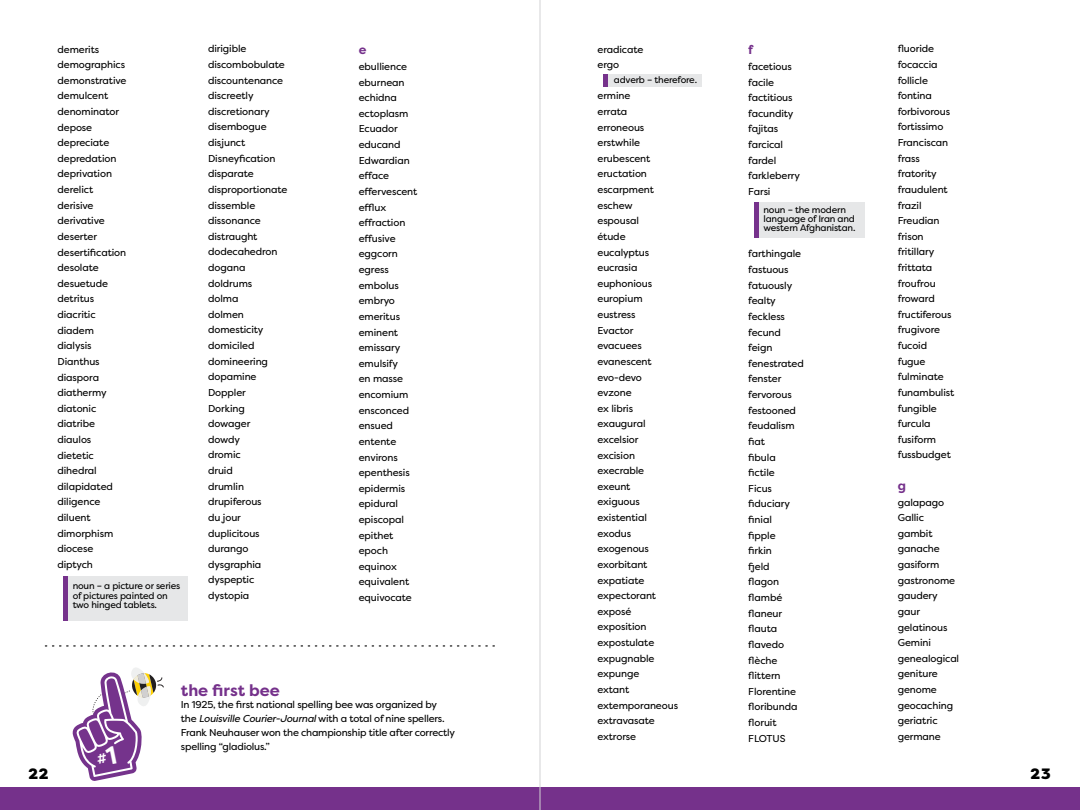
<style>
.page{position:relative;width:1080px;height:810px;background:#fff}
.page>*{position:absolute;margin:0;border:0;box-sizing:border-box;transform-origin:0 0}
.t1{font:700 16.25px "Filson Pro";color:#75318b}
.t2{font:900 15px "Filson Pro";color:#000101}
.t3{font:700 12.5px "Filson Pro";color:#75318b}
.t4{font:10px/15.6px "Filson Pro";letter-spacing:-.01em;color:#000101}
.t5{font:10px/13.8px "Filson Pro";letter-spacing:-.02em;color:#000}
.t6{font:9.38px/9.4px "Filson Pro";letter-spacing:-.02em;color:#000}
.s1{font-style:italic}
</style>
<div class="page">
<div style="left:0;top:788px;width:551px;height:22px;background:#75318b"></div>
<div style="left:525px;top:788px;width:555px;height:22px;background:#75318b"></div>
<div style="left:64px;top:576px;width:124px;height:45px;background:#e6e7e8"></div>
<hr style="left:64px;top:576px;width:4px;height:45px;background:#76328c">
<div style="left:755px;top:202px;width:110px;height:36px;background:#e6e7e8"></div>
<hr style="left:755px;top:202px;width:4px;height:36px;background:#76328c">
<svg style="left:45px;top:645px;width:449px;height:2px"></svg>
<div style="left:604px;top:74px;width:97px;height:12px;background:#e6e7e8"></div>
<hr style="left:604px;top:74px;width:4px;height:12px;background:#76328c">
<hr style="left:540px;top:0;width:1px;height:810px;background:#d2d3d4">
<svg style="left:72px;top:668px;width:92px;height:113px"></svg>
<p class="t4" style="left:58px;top:41px;width:71px">demerits demographics demonstrative demulcent denominator depose depreciate depredation deprivation derelict derisive derivative deserter desertification desolate desuetude detritus diacritic diadem dialysis<br>Dianthus diaspora diathermy diatonic diatribe diaulos dietetic dihedral dilapidated diligence diluent dimorphism diocese diptych</p>
<p class="t4" style="left:208px;top:41px;width:81px">dirigible discombobulate discountenance discreetly discretionary disembogue disjunct<br>Disneyfication disparate disproportionate dissemble dissonance distraught dodecahedron dogana doldrums<br>dolma<br>dolmen domesticity domiciled domineering dopamine<br>Doppler<br>Dorking dowager<br>dowdy<br>dromic<br>druid<br>drumlin drupiferous<br>du jour duplicitous durango dysgraphia dyspeptic dystopia</p>
<p class="t3" style="left:359px;top:42px;width:9px">e</p>
<p class="t4" style="left:359px;top:59px;width:60px">ebullience eburnean echidna ectoplasm<br>Ecuador educand<br>Edwardian efface effervescent efflux effraction effusive eggcorn egress embolus embryo emeritus eminent emissary emulsify<br>en masse encomium ensconced ensued entente environs epenthesis epidermis epidural episcopal epithet epoch equinox equivalent equivocate</p>
<p class="t6" style="left:73px;top:581px;width:109px">noun – a picture or series of pictures painted on two hinged tablets.</p>
<h1 class="t1" style="left:181px;top:680px;width:101px">the first bee</h1>
<p class="t5" style="left:181px;top:698px;width:276px">In 1925, the first national spelling bee was organized by the <span class="s1">Louisville Courier-Journal</span> with a total of nine spellers.<br>Frank Neuhauser won the championship title after correctly spelling “gladiolus.”</p>
<p class="t4" style="left:598px;top:41px;width:47px">eradicate ergo</p>
<p class="t4" style="left:598px;top:88px;width:82px">ermine<br>errata<br>erroneous erstwhile erubescent eructation escarpment eschew<br>espousal<br>étude eucalyptus eucrasia euphonious europium eustress<br>Evactor evacuees evanescent evo-devo evzone<br>ex libris exaugural excelsior excision execrable exeunt<br>exiguous existential exodus exogenous exorbitant expatiate expectorant exposé exposition expostulate expugnable expunge<br>extant extemporaneous extravasate extrorse</p>
<p class="t6" style="left:614px;top:75px;width:85px">adverb – therefore.</p>
<p class="t3" style="left:748px;top:42px;width:7px">f</p>
<p class="t4" style="left:748px;top:59px;width:53px">facetious facile factitious facundity fajitas farcical fardel farkleberry<br>Farsi</p>
<p class="t6" style="left:764px;top:205px;width:93px">noun – the modern language of Iran and western Afghanistan.</p>
<p class="t4" style="left:748px;top:246px;width:57px">farthingale fastuous fatuously fealty feckless fecund feign fenestrated fenster fervorous festooned feudalism fiat<br>fibula fictile<br>Ficus fiduciary finial<br>fipple<br>firkin<br>fjeld<br>flagon flambé flaneur flauta flavedo flèche flittern<br>Florentine floribunda floruit<br>FLOTUS</p>
<p class="t4" style="left:898px;top:41px;width:58px">fluoride focaccia follicle fontina forbivorous fortissimo<br>Franciscan frass fratority fraudulent frazil<br>Freudian frison fritillary frittata froufrou froward fructiferous frugivore fucoid fugue fulminate funambulist fungible furcula fusiform fussbudget</p>
<p class="t3" style="left:898px;top:478px;width:10px">g</p>
<p class="t4" style="left:898px;top:494px;width:63px">galapago<br>Gallic gambit ganache gasiform gastronome gaudery gaur gelatinous<br>Gemini genealogical geniture genome geocaching geriatric germane</p>
<h2 class="t2" style="left:28px;top:764px;width:22px">22</h2>
<h2 class="t2" style="left:1031px;top:764px;width:22px">23</h2>
</div>
